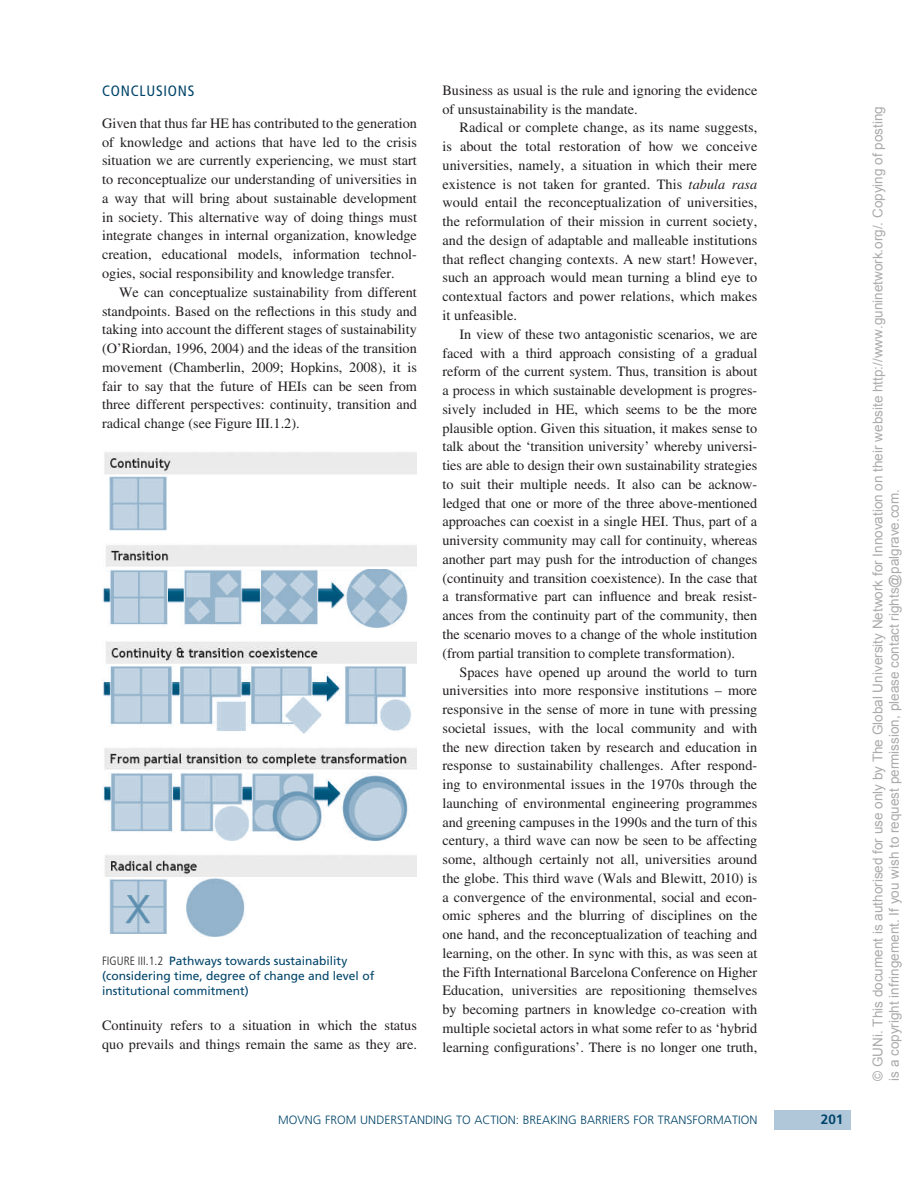
<style>
.page{position:relative;width:919px;height:1187px;background:#fff}
.page>*{position:absolute;margin:0;border:0;box-sizing:border-box;transform-origin:0 0}
.t1{font:condensed 15px "Frutiger LT Std";color:#00446a}
.t2{font:14.25px/18.8px "Times LT Std";color:#231f20;text-align:justify}
.t3{font:13.5px/16.2px "Arial";color:#ababab}
.t4{font:700 13.5px "Frutiger LT Std";color:#00446a}
.t5{font:12px/15px "Frutiger LT Std";color:#00446a}
.t6{font:300 12px "Frutiger LT Std";color:#00446a}
.s1{font-weight:300;font-stretch:condensed;color:#231f20}
.s2{font-style:italic}
</style>
<div class="page">
<div style="left:774px;top:1109px;width:76px;height:20px;background:#b0c7d9"></div>
<img style="left:104px;top:452px;width:312px;height:78px">
<img style="left:102px;top:545px;width:315px;height:82px">
<img style="left:102px;top:666px;width:309px;height:67px">
<img style="left:106px;top:641px;width:310px;height:22px">
<img style="left:105px;top:855px;width:311px;height:21px">
<img style="left:109px;top:878px;width:137px;height:58px">
<img style="left:102px;top:748px;width:314px;height:92px">
<p class="t1" style="left:102px;top:82px;width:10px">CONCLU</p>
<p class="t1" style="left:156px;top:82px;width:40px">SIONS</p>
<p class="t2" style="left:102px;top:114px;width:316px">Given that thus far HE has contributed to the generation of knowledge and actions that have led to the crisis situation we are currently experiencing, we must start to reconceptualize our understanding of universities in a way that will bring about sustainable development in society. This alternative way of doing things must integrate changes in internal organization, knowledge creation, educational models, information technol&shy;ogies, social responsibility and knowledge transfer.</p>
<p class="t2" style="left:102px;top:282px;width:316px;text-indent:17px">We can conceptualize sustainability from different standpoints. Based on the reflections in this study and taking into account the different stages of sustainability (O’Riordan, 1996, 2004) and the ideas of the transition movement (Chamberlin, 2009; Hopkins, 2008), it is fair to say that the future of HEIs can be seen from three different perspectives: continuity, transition and radical change (see Figure III.1.2).</p>
<p class="t5" style="left:102px;top:953px;width:274px"><span class="s1">FIGURE III .1.2</span> Pathways towards sustainability (considering time, degree of change and level of institutional commitment)</p>
<p class="t2" style="left:102px;top:1016px;width:316px">Continuity refers to a situation in which the status quo prevails and things remain the same as they are.</p>
<p class="t2" style="left:442px;top:81px;width:316px">Business as usual is the rule and ignoring the evidence of unsustainability is the mandate.</p>
<p class="t2" style="left:442px;top:118px;width:316px;text-indent:17px">Radical or complete change, as its name suggests, is about the total restoration of how we conceive universities, namely, a situation in which their mere existence is not taken for granted. This <span class="s2">tabula rasa </span>would entail the reconceptualization of universities, the reformulation of their mission in current society, and the design of adaptable and malleable institutions that reflect changing contexts. A new start! However, such an approach would mean turning a blind eye to contextual factors and power relations, which makes it unfeasible.</p>
<p class="t2" style="left:442px;top:324px;width:316px;text-indent:17px">In view of these two antagonistic scenarios, we are faced with a third approach consisting of a gradual reform of the current system. Thus, transition is about a process in which sustainable development is progres&shy;sively included in HE, which seems to be the more plausible option. Given this situation, it makes sense to talk about the ‘transition university’ whereby universi&shy;ties are able to design their own sustainability strategies to suit their multiple needs. It also can be acknow&shy;ledged that one or more of the three above-mentioned approaches can coexist in a single HEI. Thus, part of a university community may call for continuity, whereas another part may push for the introduction of changes (continuity and transition coexistence). In the case that a transformative part can influence and break resist&shy;ances from the continuity part of the community, then the scenario moves to a change of the whole institution (from partial transition to complete transformation).</p>
<p class="t2" style="left:442px;top:662px;width:316px;text-indent:17px">Spaces have opened up around the world to turn universities into more responsive institutions – more responsive in the sense of more in tune with pressing societal issues, with the local community and with the new direction taken by research and education in response to sustainability challenges. After respond&shy;ing to environmental issues in the 1970s through the launching of environmental engineering programmes and greening campuses in the 1990s and the turn of this century, a third wave can now be seen to be affecting some, although certainly not all, universities around the globe. This third wave (Wals and Blewitt, 2010) is a convergence of the environmental, social and econ&shy;omic spheres and the blurring of disciplines on the one hand, and the reconceptualization of teaching and learning, on the other. In sync with this, as was seen at the Fifth International Barcelona Conference on Higher Education, universities are repositioning themselves by becoming partners in knowledge co-creation with multiple societal actors in what some refer to as ‘hybrid learning configurations’. There is no longer one truth,</p>
<p class="t6" style="left:278px;top:1113px;width:480px">MOVNG FROM UNDERSTANDING TO ACTION: BREAKING BARRIERS FOR TRANSFORMATION</p>
<p class="t4" style="left:820px;top:1111px;width:24px">201</p>
<p class="t3" style="left:869px;top:1080px;width:976px;rotate:-90deg">© GUNi. This document is authorised for use only by The Global University Network for Innovation on their website http://www.guninetwork.org/. Copying of posting is a copyright infringement. If you wish to request permission, please contact rights@palgrave.com.</p>
</div>
